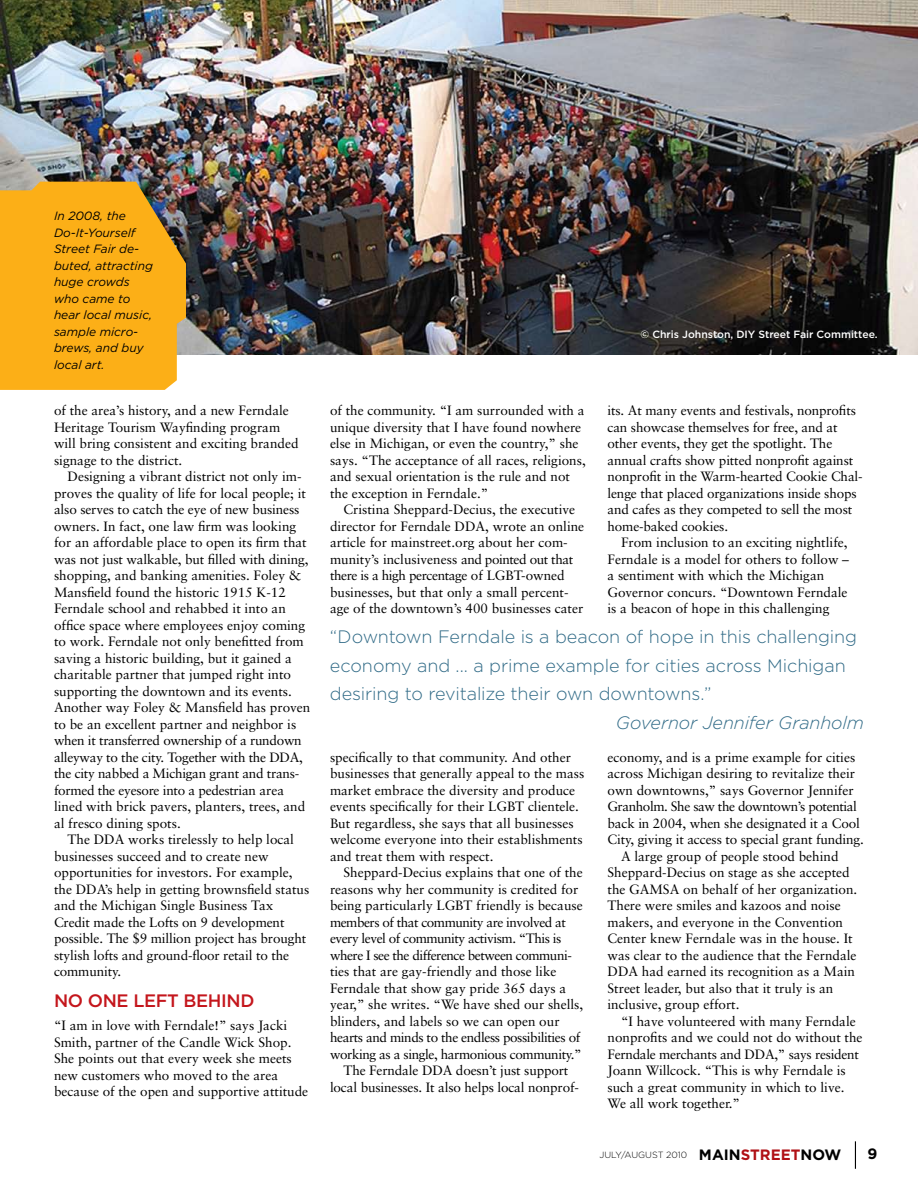
<style>
.page{position:relative;width:918px;height:1188px;background:#fff}
.page>*{position:absolute;margin:0;border:0;box-sizing:border-box;transform-origin:0 0}
.t1{font:300 18px/28.5px "Gotham";letter-spacing:-.01em;color:#316b87}
.t2{font:italic 300 18px "Gotham";letter-spacing:-.005em;color:#316b87}
.t3{font:500 18px "Gotham";letter-spacing:-.02em;color:#c4161c}
.t4{font:700 15px "Gotham";color:#b01116}
.t5{font:700 15px "Gotham";color:#000}
.t6{font:13.5px/16.5px "Sabon";color:#000}
.t7{font:13.5px "Sabon";letter-spacing:-.03em;color:#000}
.t8{font:13.5px "Sabon";letter-spacing:-.035em;color:#000}
.t9{font:13.5px "Sabon";letter-spacing:-.02em;color:#000}
.t10{font:italic 12px/16.5px "Gotham";letter-spacing:-.005em;color:#000}
.t11{font:500 10.5px "Gotham";letter-spacing:-.005em;color:#fff}
.t12{font:300 9px "Gotham";color:#000}
.s1{font-weight:700;font-size:15px}
</style>
<div class="page">
<svg style="left:855px;top:1141px;width:1px;height:28px"></svg>
<img style="left:0;top:0;width:918px;height:355px">
<svg style="left:0;top:182px;width:186px;height:208px;background:#f2ab1e"></svg>
<p class="t10" style="left:54px;top:208px;width:100px">In 2008, the<br>Do-It-Yourself<br>Street Fair de&shy;buted, attracting huge crowds who came to hear local music, sample micro&shy;brews, and buy local art.</p>
<p class="t6" style="left:54px;top:402px;width:246px">of the area’s history, and a new Ferndale Heritage Tourism Wayfinding program will bring consistent and exciting branded signage to the district.</p>
<p class="t6" style="left:54px;top:468px;width:258px;text-indent:14px">Designing a vibrant district not only im&shy;proves the quality of life for local people; it also serves to catch the eye of new business owners. In fact, one law firm was looking for an affordable place to open its firm that was not just walkable, but filled with dining, shopping, and banking amenities. Foley &amp; Mansfield found the historic 1915 K-12<br>Ferndale school and rehabbed it into an office space where employees enjoy coming to work. Ferndale not only benefitted from saving a historic building, but it gained a charitable partner that jumped right into supporting the downtown and its events.<br>Another way Foley &amp; Mansfield has proven to be an excellent partner and neighbor is when it transferred ownership of a rundown alleyway to the city. Together with the DDA, the city nabbed a Michigan grant and trans&shy;formed the eyesore into a pedestrian area lined with brick pavers, planters, trees, and al fresco dining spots.</p>
<p class="t6" style="left:54px;top:831px;width:257px;text-indent:14px">The DDA works tirelessly to help local businesses succeed and to create new opportunities for investors. For example, the DDA’s help in getting brownsfield status and the Michigan Single Business Tax Credit made the Lofts on 9 development possible. The $9 million project has brought stylish lofts and ground-floor retail to the community.</p>
<h1 class="t3" style="left:54px;top:991px;width:166px">No On e Left Behind</h1>
<p class="t6" style="left:54px;top:1017px;width:256px">“I am in love with Ferndale!” says Jacki Smith, partner of the Candle Wick Shop.<br>She points out that every week she meets new customers who moved to the area because of the open and supportive attitude</p>
<p class="t11" style="left:641px;top:328px;width:239px">© Chris Johnston, DIY Street Fair Committee.</p>
<p class="t6" style="left:330px;top:402px;width:257px">of the community. “I am surrounded with a unique diversity that I have found nowhere else in Michigan, or even the country,” she says. “The acceptance of all races, religions, and sexual orientation is the rule and not the exception in Ferndale.”</p>
<p class="t6" style="left:330px;top:501px;width:256px;text-indent:14px">Cristina Sheppard-Decius, the executive director for Ferndale DDA, wrote an online article for mainstreet.org about her com&shy;munity’s inclusiveness and pointed out that there is a high percentage of LGBT-owned businesses, but that only a small percent&shy;age of the downtown’s 400 businesses cater</p>
<p class="t6" style="left:608px;top:402px;width:257px">its. At many events and festivals, nonprofits can showcase themselves for free, and at other events, they get the spotlight. The annual crafts show pitted nonprofit against nonprofit in the Warm-hearted Cookie Chal&shy;lenge that placed organizations inside shops and cafes as they competed to sell the most home-baked cookies.</p>
<p class="t6" style="left:608px;top:534px;width:243px;text-indent:14px">From inclusion to an exciting nightlife, Ferndale is a model for others to follow – a sentiment with which the Michigan Governor concurs. “Downtown Ferndale is a beacon of hope in this challenging</p>
<h1 class="t1" style="left:330px;top:623px;width:529px">“Downtown Ferndale is a beacon of hope in this challenging economy and ... a prime example for cities across Michigan desiring to revitalize their own downtowns.”</h1>
<h1 class="t2" style="left:616px;top:713px;width:250px">Governor Jennifer Granholm</h1>
<p class="t6" style="left:330px;top:749px;width:256px">specifically to that community. And other businesses that generally appeal to the mass market embrace the diversity and produce events specifically for their LGBT clientele.<br>But regardless, she says that all businesses welcome everyone into their establishments and treat them with respect.</p>
<p class="t6" style="left:344px;top:864px;width:241px">Sheppard-Decius explains that one of the</p>
<p class="t6" style="left:330px;top:881px;width:250px">reasons why her community is credited for</p>
<p class="t6" style="left:330px;top:897px;width:254px">being particularly LGBT friendly is because</p>
<p class="t8" style="left:330px;top:914px;width:238px">members of that community are involved at</p>
<p class="t8" style="left:330px;top:931px;width:233px">every level of community activism. “This is</p>
<p class="t8" style="left:330px;top:947px;width:243px">where I see the difference between communi-</p>
<p class="t6" style="left:330px;top:963px;width:228px">ties that are gay-friendly and those like</p>
<p class="t6" style="left:330px;top:980px;width:238px">Ferndale that show gay pride 365 days a</p>
<p class="t6" style="left:330px;top:996px;width:255px">year,” she writes. “We have shed our shells,</p>
<p class="t6" style="left:330px;top:1013px;width:231px">blinders, and labels so we can open our</p>
<p class="t7" style="left:330px;top:1030px;width:252px">hearts and minds to the endless possibilities of</p>
<p class="t7" style="left:330px;top:1046px;width:253px">working as a single, harmonious community.”</p>
<p class="t6" style="left:344px;top:1062px;width:226px">The Ferndale DDA doesn’t just support</p>
<p class="t6" style="left:330px;top:1079px;width:250px">local businesses. It also helps local nonprof-</p>
<p class="t6" style="left:608px;top:749px;width:249px">economy, and is a prime example for cities</p>
<p class="t6" style="left:608px;top:765px;width:249px">across Michigan desiring to revitalize their</p>
<p class="t6" style="left:608px;top:782px;width:248px">own downtowns,” says Governor Jennifer</p>
<p class="t7" style="left:608px;top:799px;width:251px">Granholm. She saw the downtown’s potential</p>
<p class="t6" style="left:608px;top:815px;width:254px">back in 2004, when she designated it a Cool</p>
<p class="t6" style="left:608px;top:831px;width:258px">City, giving it access to special grant funding.</p>
<p class="t6" style="left:621px;top:848px;width:219px">A large group of people stood behind</p>
<p class="t6" style="left:608px;top:864px;width:244px">Sheppard-Decius on stage as she accepted</p>
<p class="t6" style="left:608px;top:881px;width:251px">the GAMSA on behalf of her organization.</p>
<p class="t6" style="left:608px;top:897px;width:235px">There were smiles and kazoos and noise</p>
<p class="t6" style="left:608px;top:914px;width:237px">makers, and everyone in the Convention</p>
<p class="t6" style="left:608px;top:930px;width:247px">Center knew Ferndale was in the house. It</p>
<p class="t6" style="left:608px;top:947px;width:251px">was clear to the audience that the Ferndale</p>
<p class="t6" style="left:608px;top:963px;width:249px">DDA had earned its recognition as a Main</p>
<p class="t6" style="left:608px;top:980px;width:227px">Street leader, but also that it truly is an</p>
<p class="t6" style="left:608px;top:996px;width:134px">inclusive, group effort.</p>
<p class="t6" style="left:621px;top:1013px;width:236px">“I have volunteered with many Ferndale</p>
<p class="t6" style="left:608px;top:1029px;width:257px">nonprofits and we could not do without the</p>
<p class="t9" style="left:608px;top:1046px;width:253px">Ferndale merchants and DDA,” says resident</p>
<p class="t6" style="left:608px;top:1062px;width:240px">Joann Willcock. “This is why Ferndale is</p>
<p class="t6" style="left:608px;top:1079px;width:239px">such a great community in which to live.</p>
<p class="t6" style="left:608px;top:1095px;width:134px">We all work together.”</p>
<p class="t12" style="left:599px;top:1150px;width:123px">JULY/AUGUST 2010 <span class="s1">MAIN</span></p>
<p class="t4" style="left:741px;top:1146px;width:21px">STREET</p>
<p class="t5" style="left:801px;top:1146px;width:42px">NOW</p>
<p class="t5" style="left:867px;top:1145px;width:11px">9</p>
</div>
